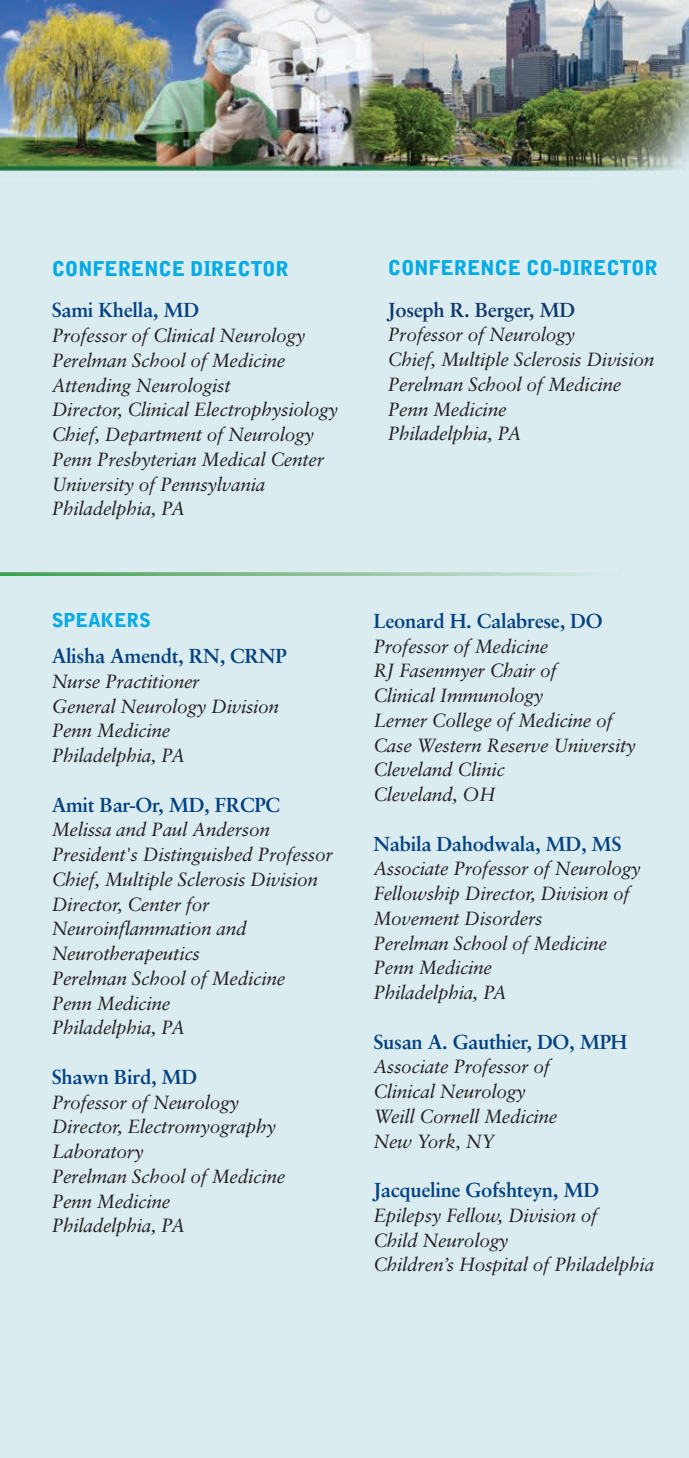
<style>
.page{position:relative;width:689px;height:1458px;background:#fff}
.page>*{position:absolute;margin:0;border:0;box-sizing:border-box;transform-origin:0 0}
.t1{font:700 20.25px "Sabon";letter-spacing:-.015em;color:#014181}
.t2{font:900 20.25px "Bell Gothic Std";letter-spacing:-.015em;color:#00abe7}
.t3{font:700 20.25px "Sabon";letter-spacing:-.015em;color:#11386d}
.t4{font:italic 19.12px/24.8px "Sabon";letter-spacing:-.015em;color:#231f20}
.t5{font:900 19.12px "Bell Gothic Std";letter-spacing:-.015em;color:#00abe7}
</style>
<div class="page">
<img style="left:0;top:0;width:688px;height:1458px">
<img style="left:0;top:572px;width:628px;height:3px">
<p class="t2" style="left:52px;top:261px;width:239px">CONFERENCE DIRECTOR</p>
<p class="t1" style="left:52px;top:302px;width:149px">Sami Khella, MD</p>
<p class="t4" style="left:52px;top:324px;width:288px">Professor of Clinical Neurology<br>Perelman School of Medicine<br>Attending Neurologist<br>Director, Clinical Electrophysiology<br>Chief, Department of Neurology<br>Penn Presbyterian Medical Center<br>University of Pennsylvania<br>Philadelphia, PA</p>
<p class="t2" style="left:388px;top:260px;width:271px">CONFERENCE CO-DIRECTOR</p>
<p class="t3" style="left:388px;top:301px;width:189px">Joseph R. Berger, MD</p>
<p class="t4" style="left:388px;top:324px;width:268px">Professor of Neurology<br>Chief, Multiple Sclerosis Division<br>Perelman School of Medicine<br>Penn Medicine<br>Philadelphia, PA</p>
<p class="t5" style="left:52px;top:613px;width:100px">SPEAKERS</p>
<p class="t1" style="left:52px;top:648px;width:236px">Alisha Amendt, RN, CRNP</p>
<p class="t4" style="left:52px;top:670px;width:229px">Nurse Practitioner<br>General Neurology Division<br>Penn Medicine<br>Philadelphia, PA</p>
<p class="t1" style="left:52px;top:796px;width:230px">Amit Bar-Or, MD, FRCPC</p>
<p class="t4" style="left:52px;top:819px;width:283px">Melissa and Paul Anderson<br>President's Distinguished Professor<br>Chief, Multiple Sclerosis Division<br>Director, Center for<br>Neuroinflammation and<br>Neurotherapeutics<br>Perelman School of Medicine<br>Penn Medicine<br>Philadelphia, PA</p>
<p class="t1" style="left:52px;top:1068px;width:147px">Shawn Bird, MD</p>
<p class="t4" style="left:52px;top:1091px;width:235px">Professor of Neurology<br>Director, Electromyography<br>Laboratory<br>Perelman School of Medicine<br>Penn Medicine<br>Philadelphia, PA</p>
<p class="t1" style="left:373px;top:612px;width:231px">Leonard H. Calabrese, DO</p>
<p class="t4" style="left:373px;top:635px;width:264px">Professor of Medicine<br>RJ Fasenmyer Chair of<br>Clinical Immunology<br>Lerner College of Medicine of<br>Case Western Reserve University<br>Cleveland Clinic<br>Cleveland, OH</p>
<p class="t1" style="left:373px;top:835px;width:250px">Nabila Dahodwala, MD, MS</p>
<p class="t4" style="left:373px;top:858px;width:269px">Associate Professor of Neurology<br>Fellowship Director, Division of<br>Movement Disorders<br>Perelman School of Medicine<br>Penn Medicine<br>Philadelphia, PA</p>
<p class="t1" style="left:373px;top:1033px;width:255px">Susan A. Gauthier, DO, MPH</p>
<p class="t4" style="left:373px;top:1056px;width:185px">Associate Professor of<br>Clinical Neurology<br>Weill Cornell Medicine<br>New York, NY</p>
<p class="t1" style="left:373px;top:1182px;width:227px">Jacqueline Gofshteyn, MD</p>
<p class="t4" style="left:373px;top:1204px;width:282px">Epilepsy Fellow, Division of<br>Child Neurology<br>Children’s Hospital of Philadelphia</p>
</div>
